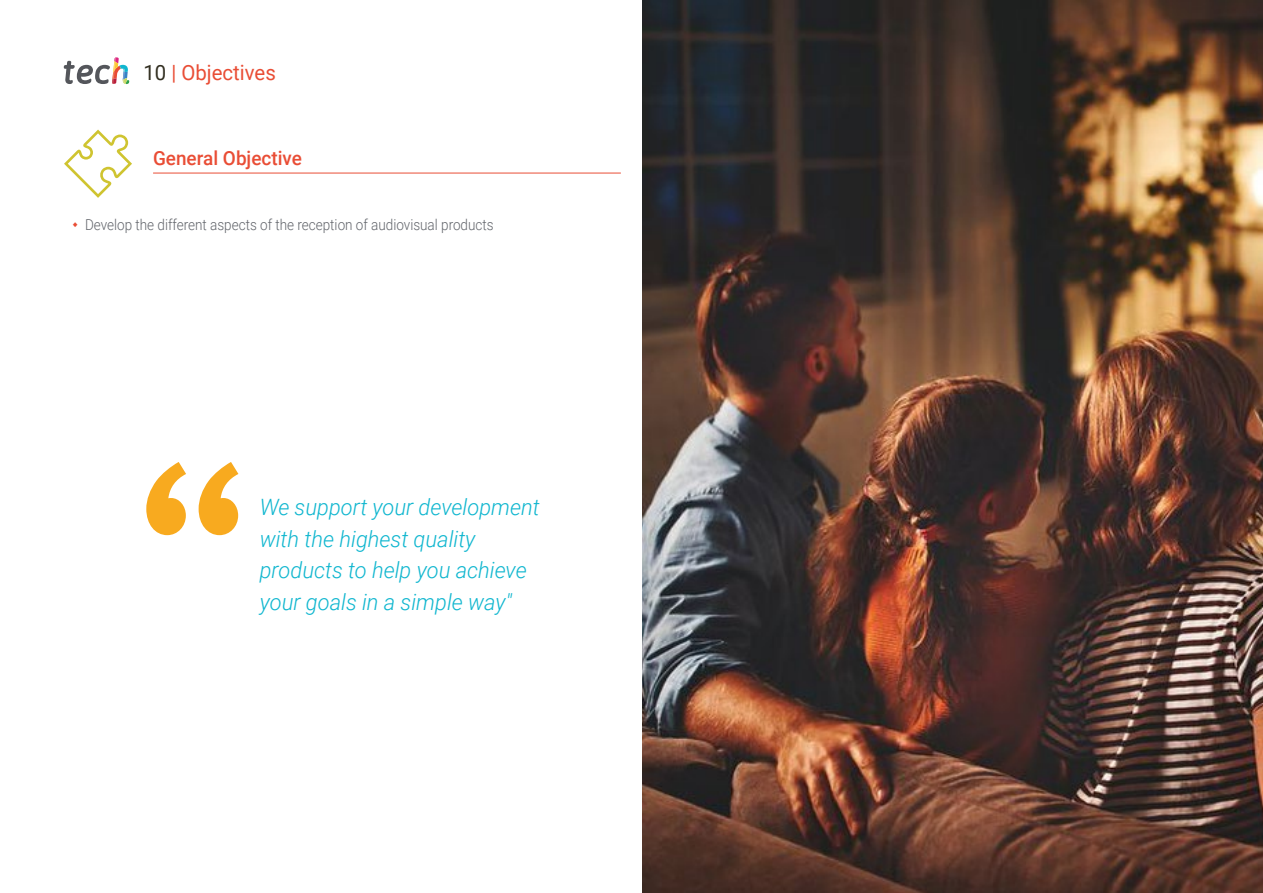
<style>
.page{position:relative;width:1263px;height:893px;background:#fff}
.page>*{position:absolute;margin:0;border:0;box-sizing:border-box;transform-origin:0 0}
.t1{font:italic 300 22.5px/31.5px "Roboto";color:#0fb6cf}
.t2{font:21px "Roboto";color:#e94d35}
.t3{font:500 19.5px "Roboto";color:#e94d35}
.t4{font:300 15px "Roboto";color:#61646a;scale:.9 1}
.s1{color:#312e20}
</style>
<div class="page">
<hr style="left:153px;top:173px;width:468px;height:1px;background:#e94d35">
<svg style="left:64px;top:130px;width:68px;height:68px"></svg>
<img style="left:642px;top:0;width:621px;height:893px">
<svg style="left:64px;top:57px;width:65px;height:27px"></svg>
<svg style="left:146px;top:462px;width:92px;height:73px"></svg>
<p class="t2" style="left:144px;top:57px;width:134px"><span class="s1">10</span> | Objectives</p>
<p class="t3" style="left:153px;top:144px;width:150px">General Objective</p>
<p class="t4" style="left:85px;top:214px;width:455px">Develop the different aspects of the reception of audiovisual products</p>
<p class="t1" style="left:260px;top:491px;width:282px">We support your development with the highest quality products to help you achieve your goals in a simple way"</p>
</div>
